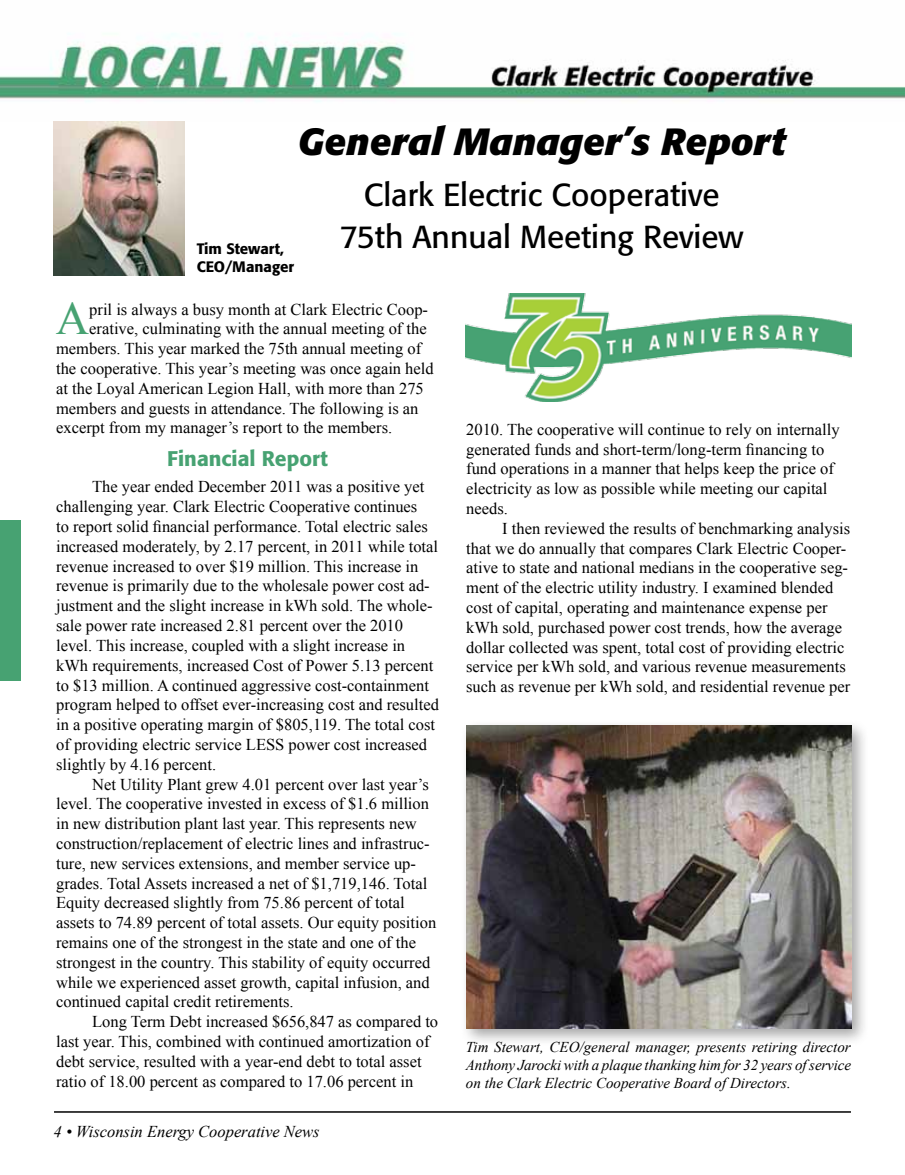
<style>
.page{position:relative;width:905px;height:1175px;background:#fff}
.page>*{position:absolute;margin:0;border:0;box-sizing:border-box;transform-origin:0 0}
.t1{font:46.35px "Times New Roman";color:#47a272}
.t2{font:italic 700 37.5px "Formata";color:#000}
.t3{font:31.5px/41.4px "Formata";color:#000;text-align:center}
.t4{font:500 21px "Formata";color:#47a272}
.t5{font:16.5px/19.8px "Times New Roman";color:#000}
.t6{font:italic 16.5px "Times New Roman";color:#000}
.t7{font:italic 15px/18px "Times New Roman";color:#000;text-align:justify}
.t8{font:500 15px/18px "Formata";color:#000}
</style>
<div class="page">
<img style="left:0;top:33px;width:904px;height:89px">
<hr style="left:54px;top:1111px;width:796px;height:1px;background:#000">
<div style="left:0;top:520px;width:20px;height:160px;background:#47a272"></div>
<img style="left:54px;top:122px;width:131px;height:153px">
<img style="left:466px;top:293px;width:385px;height:108px">
<div style="left:460px;top:719px;width:409px;height:327px;background:#000;opacity:.35"></div>
<img style="left:466px;top:725px;width:385px;height:303px">
<h2 class="t2" style="left:298px;top:119px;width:489px">General Manager’s Report</h2>
<h3 class="t3" style="left:340px;top:175px;width:405px">Clark Electric Cooperative<br>75th Annual Meeting Review</h3>
<p class="t8" style="left:197px;top:240px;width:99px">Tim Stewart,<br>CEO/Manager</p>
<h1 class="t1" style="left:56px;top:288px;width:35px">A</h1>
<p class="t5" style="left:89px;top:299px;width:340px">pril is always a busy month at Clark Electric Coop-</p>
<p class="t5" style="left:89px;top:319px;width:339px">erative, culminating with the annual meeting of the</p>
<p class="t5" style="left:56px;top:338px;width:366px">members. This year marked the 75th annual meeting of</p>
<p class="t5" style="left:56px;top:358px;width:379px">the cooperative. This year’s meeting was once again held</p>
<p class="t5" style="left:56px;top:378px;width:369px">at the Loyal American Legion Hall, with more than 275</p>
<p class="t5" style="left:56px;top:398px;width:364px">members and guests in attendance. The following is an</p>
<p class="t5" style="left:56px;top:418px;width:338px">excerpt from my manager’s report to the members.</p>
<p class="t4" style="left:167px;top:445px;width:162px">Financial Report</p>
<p class="t5" style="left:56px;top:477px;width:384px;text-indent:36px">The year ended December 2011 was a positive yet challenging year. Clark Electric Cooperative continues<br>to report solid financial performance. Total electric sales increased moderately, by 2.17 percent, in 2011 while total revenue increased to over $19 million. This increase in revenue is primarily due to the wholesale power cost ad&shy;justment and the slight increase in kWh sold. The whole&shy;sale power rate increased 2.81 percent over the 2010 level. This increase, coupled with a slight increase in kWh requirements, increased Cost of Power 5.13 percent to $13 million. A continued aggressive cost-containment program helped to offset ever-increasing cost and resulted in a positive operating margin of $805,119. The total cost of providing electric service LESS power cost increased slightly by 4.16 percent.</p>
<p class="t5" style="left:56px;top:774px;width:381px;text-indent:36px">Net Utility Plant grew 4.01 percent over last year’s level. The cooperative invested in excess of $1.6 million in new distribution plant last year. This represents new construction/replacement of electric lines and infrastruc&shy;ture, new services extensions, and member service up&shy;grades. Total Assets increased a net of $1,719,146. Total Equity decreased slightly from 75.86 percent of total assets to 74.89 percent of total assets. Our equity position remains one of the strongest in the state and one of the strongest in the country. This stability of equity occurred while we experienced asset growth, capital infusion, and continued capital credit retirements.</p>
<p class="t5" style="left:56px;top:1011px;width:383px;text-indent:36px">Long Term Debt increased $656,847 as compared to last year. This, combined with continued amortization of debt service, resulted with a year-end debt to total asset ratio of 18.00 percent as compared to 17.06 percent in</p>
<p class="t6" style="left:54px;top:1120px;width:267px">4 • Wisconsin Energy Cooperative News</p>
<p class="t5" style="left:466px;top:419px;width:375px">2010. The cooperative will continue to rely on internally generated funds and short-term/long-term financing to fund operations in a manner that helps keep the price of electricity as low as possible while meeting our capital needs.</p>
<p class="t5" style="left:466px;top:518px;width:385px;text-indent:36px">I then reviewed the results of benchmarking analysis that we do annually that compares Clark Electric Cooper&shy;ative to state and national medians in the cooperative seg&shy;ment of the electric utility industry. I examined blended cost of capital, operating and maintenance expense per kWh sold, purchased power cost trends, how the average dollar collected was spent, total cost of providing electric service per kWh sold, and various revenue measurements such as revenue per kWh sold, and residential revenue per</p>
<p class="t7" style="left:466px;top:1037px;width:386px">Tim Stewart, CEO/general manager, presents retiring director Anthony Jarocki with a plaque thanking him for 32 years of service on the Clark Electric Cooperative Board of Directors.</p>
</div>
